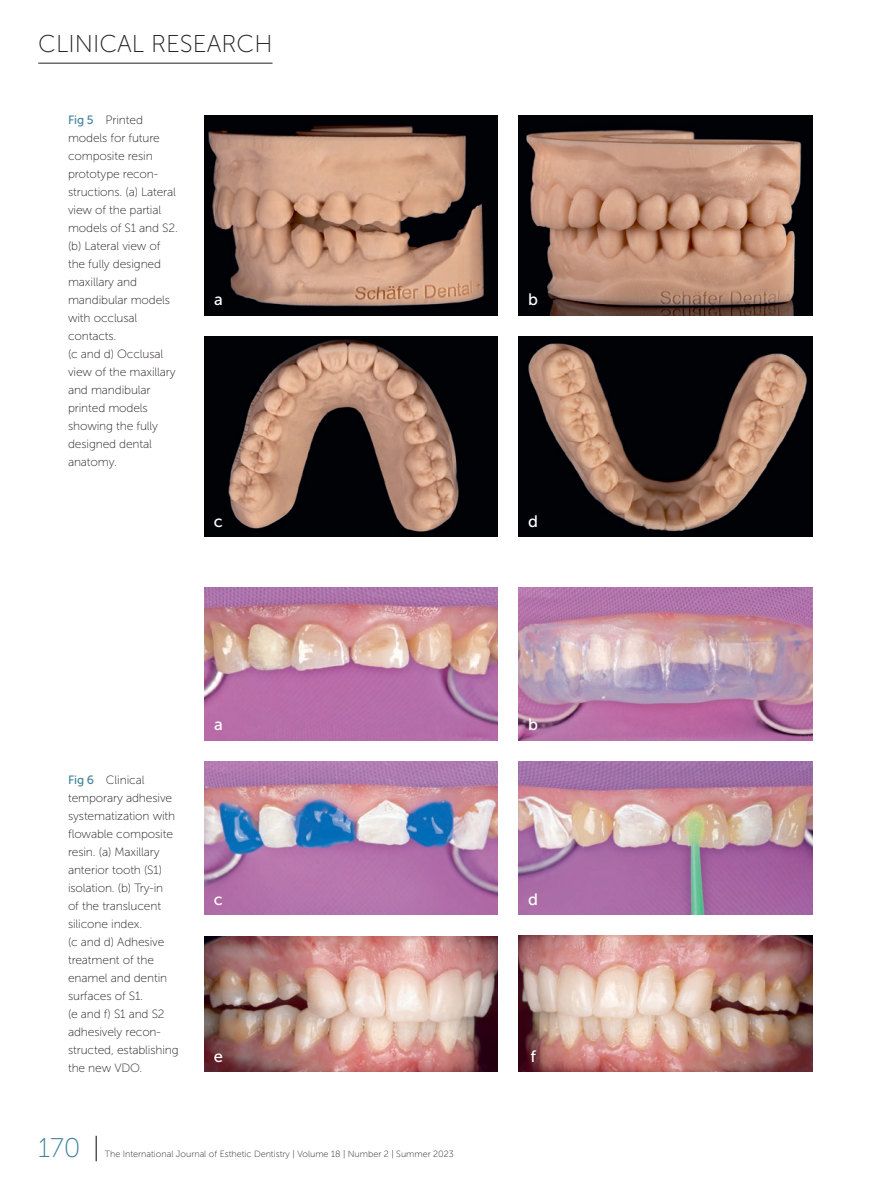
<style>
.page{position:relative;width:893px;height:1191px;background:#fff}
.page>*{position:absolute;margin:0;border:0;box-sizing:border-box;transform-origin:0 0}
.t1{font:27px "Museo Sans 100";color:#40829b}
.t2{font:24.3px "Museo Sans 100";color:#231f20}
.t3{font:16.5px "Museo Sans 500";color:#fff}
.t4{font:12px/18px "Museo Sans 100";letter-spacing:-.01em;color:#231f20}
.t5{font:9px "Museo Sans 100";color:#231f20}
.s1{font-family:"Museo Sans 500";color:#40829b}
.s2{color:#231f20}
</style>
<div class="page">
<hr style="left:38px;top:63px;width:234px;height:1px;background:#231f20">
<img style="left:204px;top:587px;width:293px;height:153px">
<img style="left:519px;top:587px;width:293px;height:153px">
<img style="left:204px;top:761px;width:293px;height:153px">
<img style="left:519px;top:761px;width:293px;height:153px">
<img style="left:204px;top:936px;width:293px;height:135px">
<img style="left:519px;top:935px;width:293px;height:137px">
<img style="left:204px;top:115px;width:293px;height:200px">
<img style="left:519px;top:115px;width:293px;height:200px">
<img style="left:204px;top:336px;width:293px;height:200px">
<img style="left:519px;top:336px;width:293px;height:200px">
<h2 class="t2" style="left:38px;top:30px;width:43px">Clinic</h2>
<h2 class="t2" style="left:117px;top:30px;width:157px">al Researc h</h2>
<p class="t4" style="left:68px;top:111px;width:111px"><span class="s1">Fig 5</span> Printed models for future composite resin prototype recon&shy;structions. (a) Lateral view of the partial models of S1 and S2. (b) Lateral view of the fully designed maxillary and mandibular models with occlusal contacts.<br>(c and d) Occlusal view of the maxillary and mandibular printed models showing the fully designed dental anatomy.</p>
<h3 class="t3" style="left:214px;top:290px;width:10px">a</h3>
<h3 class="t3" style="left:528px;top:290px;width:11px">b</h3>
<h3 class="t3" style="left:214px;top:512px;width:11px">c</h3>
<h3 class="t3" style="left:528px;top:512px;width:11px">d</h3>
<p class="t4" style="left:68px;top:771px;width:112px"><span class="s1">Fig 6</span> Clinical temporary adhesive systematization with flowable composite resin. (a) Maxillary anterior tooth (S1) isolation. (b) Try-in<br>of the translucent silicone index.<br>(c and d) Adhesive treatment of the enamel and dentin surfaces of S1.<br>(e and f) S1 and S2 adhesively recon&shy;structed, establishing the new VDO.</p>
<h3 class="t3" style="left:214px;top:715px;width:10px">a</h3>
<h3 class="t3" style="left:528px;top:715px;width:11px">b</h3>
<h3 class="t3" style="left:214px;top:890px;width:11px">c</h3>
<h3 class="t3" style="left:528px;top:890px;width:11px">d</h3>
<h3 class="t3" style="left:214px;top:1047px;width:11px">e</h3>
<h3 class="t3" style="left:530px;top:1047px;width:7px">f</h3>
<h1 class="t1" style="left:38px;top:1133px;width:63px">170 <span class="s2">|</span></h1>
<p class="t5" style="left:105px;top:1149px;width:351px">The International Journal of Esthetic Dentistry | Volume 18 | Number 2 | Summer 2023</p>
</div>
